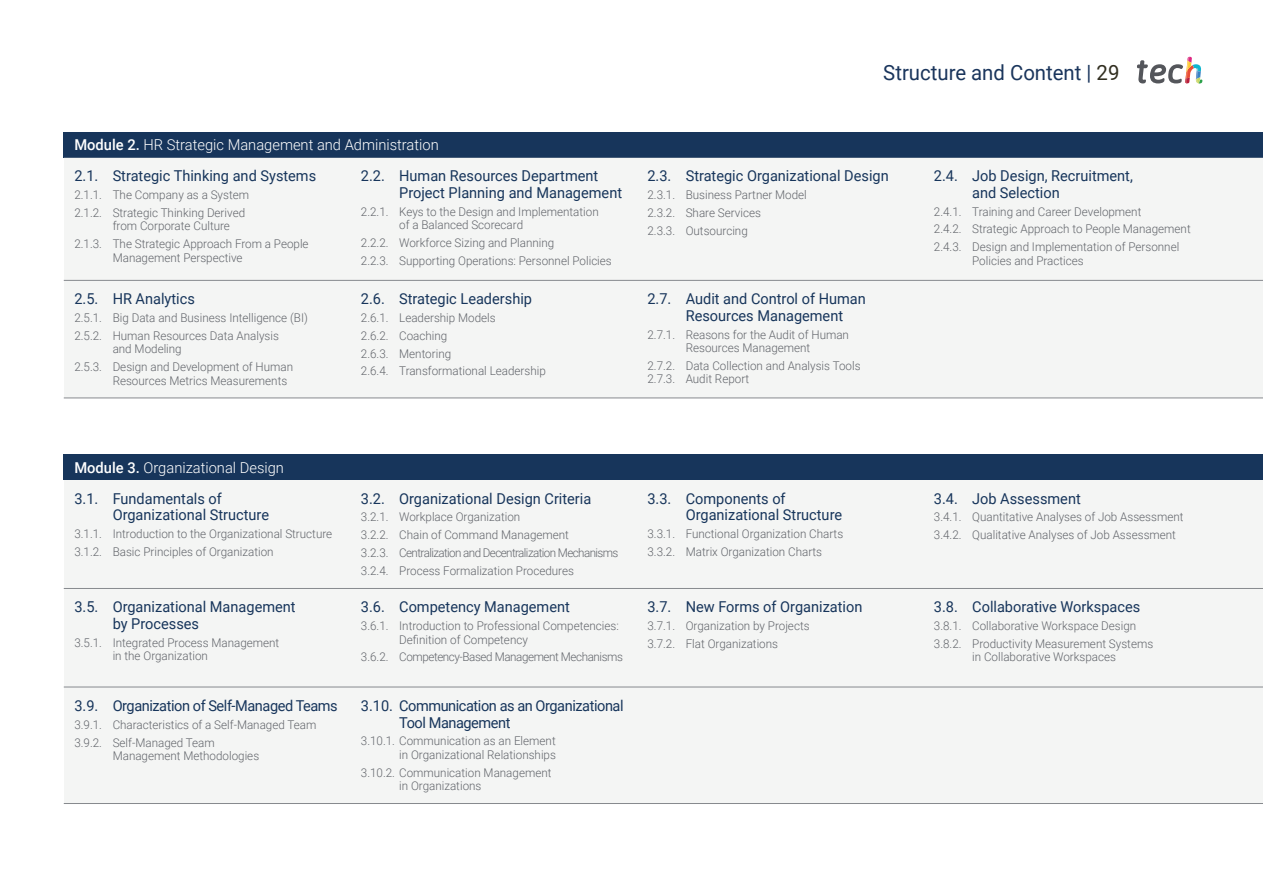
<style>
.page{position:relative;width:1263px;height:893px;background:#fff}
.page>*{position:absolute;margin:0;border:0;box-sizing:border-box;transform-origin:0 0}
.t1{font:21px "Roboto";color:#1a355c}
.t2{font:15px/16.5px "Roboto";color:#17355b}
.t3{font:300 15px/30.9px "Roboto";color:#fff}
.t4{font:15px/16.5px "Roboto";letter-spacing:-.03em;color:#17355b}
.t5{font:300 12px/17.7px "Roboto";color:#61646a}
.t6{font:300 12px "Roboto";letter-spacing:-.035em;color:#61646a}
.s1{font-weight:500}
.s2{font-weight:400;color:#17355b}
.s3{color:#312e20}
</style>
<div class="page">
<div style="left:64px;top:480px;width:1199px;height:324px;background:#f4f5f4"></div>
<svg style="left:1137px;top:57px;width:65px;height:27px"></svg>
<div style="left:64px;top:454px;width:1199px;height:26px;background:#17355b"></div>
<hr style="left:64px;top:588px;width:1199px;height:1px;background:#878a8e">
<hr style="left:64px;top:687px;width:1199px;height:1px;background:#878a8e">
<hr style="left:64px;top:803px;width:1199px;height:1px;background:#878a8e">
<div style="left:64px;top:132px;width:1199px;height:26px;background:#17355b"></div>
<div style="left:64px;top:157px;width:1199px;height:241px;background:#f4f5f4"></div>
<hr style="left:64px;top:398px;width:1199px;height:1px;background:#878a8e">
<hr style="left:64px;top:280px;width:1199px;height:1px;background:#878a8e">
<p class="t3" style="left:74px;top:129px;width:366px"><span class="s1">Module 2.</span> HR Strategic Management and Administration<br><span class="s2">2.1. Strategic Thinking and Systems</span></p>
<p class="t5" style="left:74px;top:186px;width:176px">2.1.1. The Company as a System<br>2.1.2. Strategic Thinking Derived</p>
<p class="t5" style="left:74px;top:217px;width:236px;text-indent:38px">from Corporate Culture<br>2.1.3. The Strategic Approach From a People</p>
<p class="t5" style="left:113px;top:248px;width:131px">Management Perspective</p>
<p class="t2" style="left:399px;top:167px;width:224px;text-indent:-38px">2.2. Human Resources Department<br>Project Planning and Management</p>
<p class="t5" style="left:399px;top:204px;width:201px;line-height:13.5px;text-indent:-38px">2.2.1. Keys to the Design and Implementation of a Balanced Scorecard</p>
<p class="t5" style="left:361px;top:233px;width:252px">2.2.2. Workforce Sizing and Planning<br>2.2.3. Supporting Operations: Personnel Policies</p>
<p class="t2" style="left:74px;top:290px;width:122px">2.5. HR Analytics</p>
<p class="t5" style="left:74px;top:309px;width:235px">2.5.1. Big Data and Business Intelligence (BI)<br>2.5.2. Human Resources Data Analysis</p>
<p class="t5" style="left:74px;top:340px;width:220px;text-indent:38px">and Modeling<br>2.5.3. Design and Development of Human</p>
<p class="t5" style="left:113px;top:371px;width:176px">Resources Metrics Measurements</p>
<p class="t2" style="left:361px;top:290px;width:173px">2.6. Strategic Leadership</p>
<p class="t5" style="left:361px;top:309px;width:186px">2.6.1. Leadership Models<br>2.6.2. Coaching<br>2.6.3. Mentoring<br>2.6.4. Transformational Leadership</p>
<h1 class="t1" style="left:883px;top:57px;width:238px">Structure and Content | <span class="s3">29</span></h1>
<p class="t2" style="left:647px;top:167px;width:243px">2.3. Strategic Organizational Design</p>
<p class="t5" style="left:647px;top:186px;width:161px">2.3.1. Business Partner Model<br>2.3.2. Share Services<br>2.3.3. Outsourcing</p>
<p class="t2" style="left:686px;top:290px;width:182px;text-indent:-38px">2.7. Audit and Control of Human<br>Resources Management</p>
<p class="t5" style="left:647px;top:327px;width:203px;line-height:13.5px;text-align:center">2.7.1. Reasons for the Audit of Human<br>Resources Management</p>
<p class="t5" style="left:647px;top:358px;width:215px;line-height:13.5px">2.7.2. Data Collection and Analysis Tools<br>2.7.3. Audit Report</p>
<p class="t2" style="left:972px;top:167px;width:162px;text-indent:-38px">2.4. Job Design, Recruitment, and Selection</p>
<p class="t5" style="left:934px;top:202px;width:258px">2.4.1. Training and Career Development<br>2.4.2. Strategic Approach to People Management<br>2.4.3. Design and Implementation of Personnel</p>
<p class="t5" style="left:972px;top:251px;width:113px">Policies and Practices</p>
<p class="t3" style="left:74px;top:451px;width:211px"><span class="s1">Module 3.</span> Organizational Design<br><span class="s2">3.1. Fundamentals of</span></p>
<p class="t2" style="left:113px;top:506px;width:158px">Organizational Structure</p>
<p class="t5" style="left:74px;top:524px;width:259px">3.1.1. Introduction to the Organizational Structure<br>3.1.2. Basic Principles of Organization</p>
<p class="t2" style="left:113px;top:598px;width:184px;text-indent:-38px">3.5. Organizational Management by Processes</p>
<p class="t5" style="left:113px;top:635px;width:168px;line-height:13.5px;text-indent:-38px">3.5.1. Integrated Process Management in the Organization</p>
<p class="t4" style="left:74px;top:697px;width:265px">3.9. Organization of Self-Managed Teams</p>
<p class="t5" style="left:74px;top:715px;width:244px">3.9.1. Characteristics of a Self-Managed Team<br>3.9.2. Self-Managed Team</p>
<p class="t5" style="left:113px;top:746px;width:148px">Management Methodologies</p>
<p class="t2" style="left:361px;top:489px;width:232px">3.2. Organizational Design Criteria</p>
<p class="t5" style="left:361px;top:508px;width:259px">3.2.1. Workplace Organization<br>3.2.2. Chain of Command Management<br>3.2.3. Centralization and Decentralization Mechanisms 3.2.4. Process Formalization Procedures</p>
<p class="t2" style="left:361px;top:598px;width:210px">3.6. Competency Management</p>
<p class="t5" style="left:399px;top:619px;width:221px;line-height:13.5px;text-indent:-38px">3.6.1. Introduction to Professional Competencies:<br>Definition of Competency</p>
<p class="t6" style="left:361px;top:649px;width:264px">3.6.2. Competency-Based Management Mechanisms</p>
<p class="t4" style="left:399px;top:697px;width:226px;text-indent:-38px">3.10. Communication as an Organizational<br>Tool Management</p>
<p class="t5" style="left:361px;top:734px;width:197px;line-height:13.5px;text-align:right">3.10.1. Communication as an Element in Organizational Relationships</p>
<p class="t5" style="left:399px;top:765px;width:154px;line-height:13.5px;text-indent:-38px">3.10.2. Communication Management in Organizations</p>
<p class="t2" style="left:686px;top:489px;width:158px;text-indent:-38px">3.3. Components of<br>Organizational Structure</p>
<p class="t5" style="left:647px;top:524px;width:197px">3.3.1. Functional Organization Charts<br>3.3.2. Matrix Organization Charts</p>
<p class="t2" style="left:647px;top:598px;width:216px">3.7. New Forms of Organization</p>
<p class="t5" style="left:647px;top:617px;width:164px">3.7.1. Organization by Projects<br>3.7.2. Flat Organizations</p>
<p class="t2" style="left:934px;top:489px;width:148px">3.4. Job Assessment</p>
<p class="t5" style="left:934px;top:508px;width:251px">3.4.1. Quantitative Analyses of Job Assessment<br>3.4.2. Qualitative Analyses of Job Assessment</p>
<p class="t2" style="left:934px;top:598px;width:208px">3.8. Collaborative Workspaces</p>
<p class="t5" style="left:934px;top:617px;width:221px">3.8.1. Collaborative Workspace Design<br>3.8.2. Productivity Measurement Systems</p>
<p class="t5" style="left:972px;top:648px;width:145px">in Collaborative Workspaces</p>
</div>
